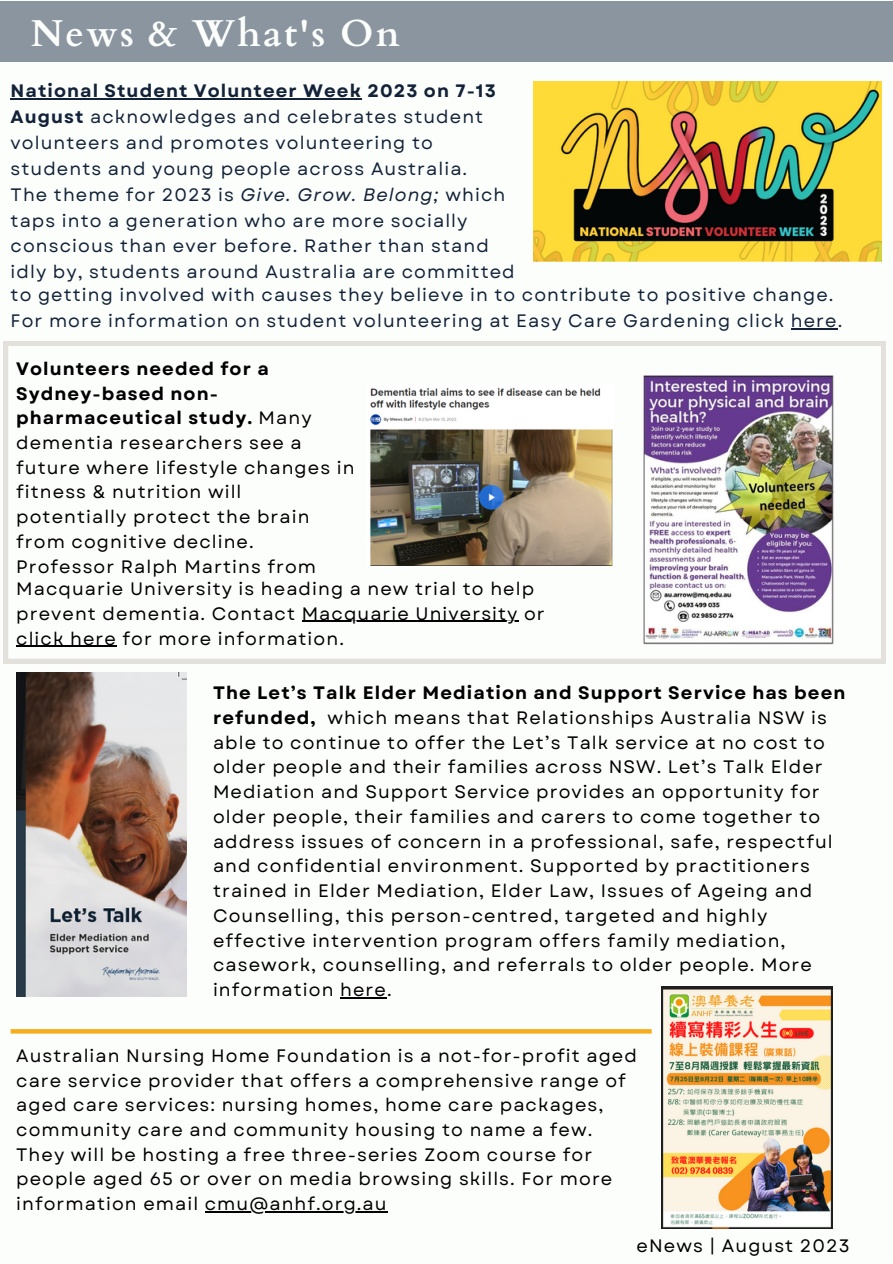
<style>
.page{position:relative;width:893px;height:1264px;background:#fff}
.page>*{position:absolute;margin:0;border:0;box-sizing:border-box;transform-origin:0 0}
.t1{font:700 37.5px "Cardo";letter-spacing:.06em;color:#fbfefb}
.t2{font:18px/24.8px "Garet";letter-spacing:.06em;color:#000}
.t3{font:18px/25.8px "Garet";letter-spacing:.06em;color:#132238}
.s1{font-weight:700}
.s2{font-style:italic}
</style>
<div class="page">
<div style="left:0;top:0;width:892px;height:1262px;background:#fbfefb"></div>
<div style="left:0;top:2px;width:892px;height:60px;background:#8b95a0"></div>
<svg style="left:4px;top:341px;width:881px;height:322px"></svg>
<img style="left:533px;top:82px;width:347px;height:180px">
<img style="left:641px;top:372px;width:193px;height:272px">
<img style="left:366px;top:384px;width:248px;height:181px">
<img style="left:16px;top:672px;width:170px;height:324px">
<img style="left:661px;top:986px;width:171px;height:242px">
<hr style="left:11px;top:98px;width:351px;height:1px;background:#132238">
<hr style="left:340px;top:997px;width:47px;height:1px;background:#000">
<hr style="left:302px;top:621px;width:216px;height:1px;background:#000">
<hr style="left:16px;top:645px;width:101px;height:1px;background:#000">
<hr style="left:790px;top:328px;width:47px;height:1px;background:#132238">
<hr style="left:205px;top:1211px;width:182px;height:1px;background:#000">
<svg style="left:11px;top:1029px;width:640px;height:4px;background:#f6b023"></svg>
<p class="t1" style="left:31px;top:9px;width:370px">News &amp; What's On</p>
<p class="t3" style="left:11px;top:78px;width:487px"><span class="s1">National Student Volunteer Week 2023 on 7-13<br>August</span> acknowledges and celebrates student volunteers and promotes volunteering to students and young people across Australia.</p>
<p class="t3" style="left:11px;top:181px;width:505px">The theme for 2023 is <span class="s2">Give. Grow. Belong;</span> which taps into a generation who are more socially conscious than ever before. Rather than stand idly by, students around Australia are committed</p>
<p class="t3" style="left:11px;top:282px;width:824px">to getting involved with causes they believe in to contribute to positive change.</p>
<p class="t3" style="left:11px;top:308px;width:833px">For more information on student volunteering at Easy Care Gardening click here.</p>
<p class="t2" style="left:16px;top:356px;width:340px"><span class="s1">Volunteers needed for a<br>Sydney-based non&shy;pharmaceutical study.</span> Many dementia researchers see a future where lifestyle changes in fitness &amp; nutrition will potentially protect the brain from cognitive decline.<br>Professor Ralph Martins from</p>
<p class="t2" style="left:16px;top:576px;width:530px">Macquarie University is heading a new trial to help prevent dementia. Contact Macquarie University or click here for more information.</p>
<p class="t2" style="left:213px;top:680px;width:633px"><span class="s1">The Let’s Talk Elder Mediation and Support Service has been refunded,</span> which means that Relationships Australia NSW is able to continue to offer the Let’s Talk service at no cost to older people and their families across NSW. Let’s Talk Elder Mediation and Support Service provides an opportunity for older people, their families and carers to come together to address issues of concern in a professional, safe, respectful and confidential environment. Supported by practitioners trained in Elder Mediation, Elder Law, Issues of Ageing and Counselling, this person-centred, targeted and highly effective intervention program offers family mediation, casework, counselling, and referrals to older people. More information here.</p>
<p class="t2" style="left:16px;top:1043px;width:622px">Australian Nursing Home Foundation is a not-for-profit aged care service provider that offers a comprehensive range of aged care services: nursing homes, home care packages, community care and community housing to name a few.<br>They will be hosting a free three-series Zoom course for people aged 65 or over on media browsing skills. For more information email cmu@anhf.org.au</p>
<p class="t2" style="left:636px;top:1233px;width:214px">eNews | August 2023</p>
</div>
